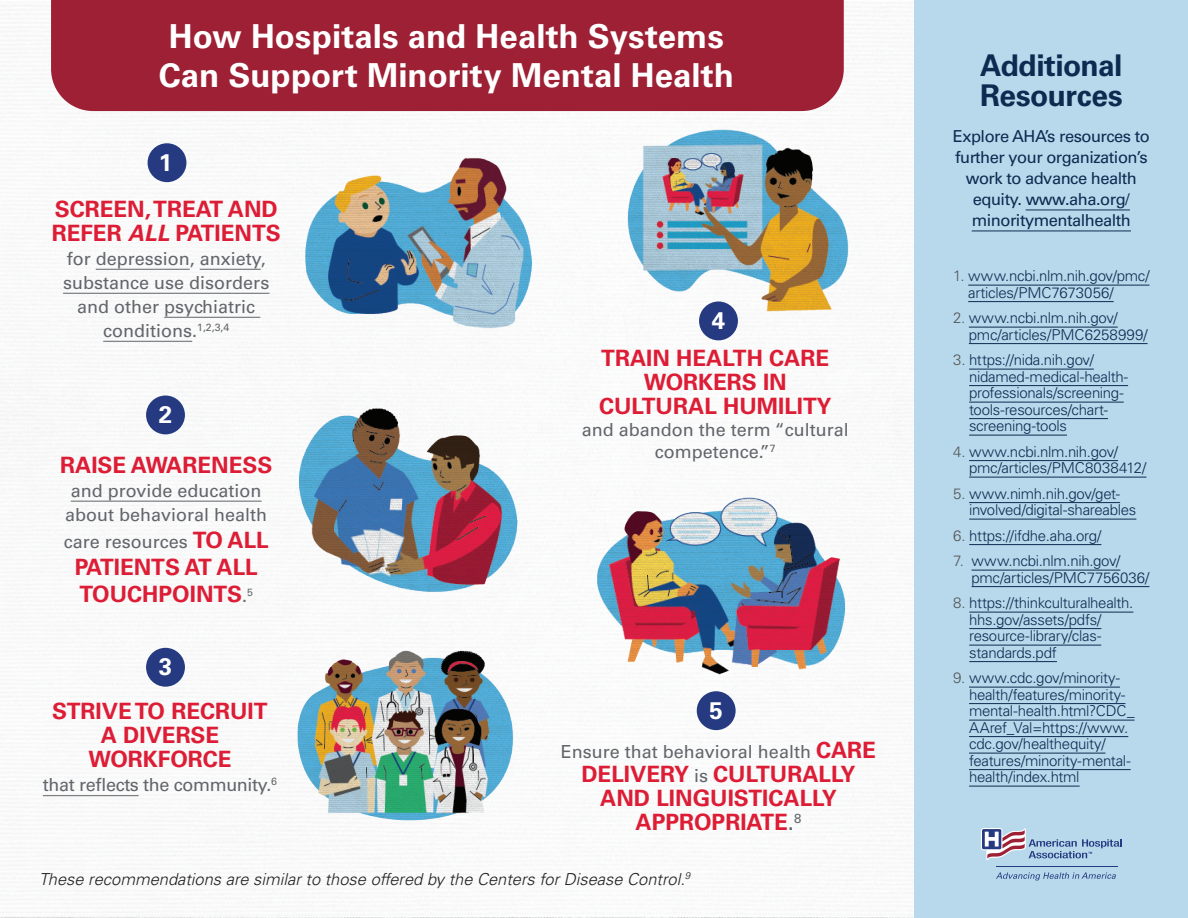
<style>
.page{position:relative;width:1188px;height:918px;background:#fff}
.page>*{position:absolute;margin:0;border:0;box-sizing:border-box;transform-origin:0 0}
.t1{font:700 33px/39.6px "Univers LT Std";color:#fff;text-align:center}
.t2{font:700 29.85px/30px "Univers LT Std";letter-spacing:-.02em;color:#0d2b51}
.t3{font:700 24px "Univers LT Std";color:#fff}
.t4{font:700 22.5px/24px "Univers LT Std";color:#dd1d35;text-align:center}
.t5{font:18px/24px "Univers LT Std";color:#62656a;text-align:center}
.t6{font:18px "Univers LT Std";letter-spacing:-.02em;color:#62656a}
.t7{font:16.5px/21px "Univers LT Std";letter-spacing:-.03em;color:#0d2b51;text-align:center}
.t8{font:italic 300 16.5px "Univers LT Std";color:#231f20}
.t9{font:300 15px/16.5px "Univers LT Std";letter-spacing:-.02em;color:#0d2b51}
.s1{font-style:italic}
.s2{font-weight:700;font-size:22.5px;color:#dd1d35}
.s3{font-weight:400;font-size:18px;color:#62656a}
.s4{font-weight:400;color:#62656a}
.s5{color:#545555}
</style>
<div class="page">
<div style="left:699px;top:301px;width:39px;height:39px;background:#253a80;border-radius:50%"></div>
<div style="left:697px;top:691px;width:39px;height:39px;background:#253a80;border-radius:50%"></div>
<hr style="left:43px;top:795px;width:96px;height:1px;background:#62656a">
<div style="left:915px;top:0;width:273px;height:918px;background:#b8d9ec"></div>
<div style="left:51px;top:0;width:793px;height:111px;background:#9d2035"></div>
<hr style="left:96px;top:269px;width:94px;height:1px;background:#62656a">
<hr style="left:200px;top:269px;width:61px;height:1px;background:#62656a">
<hr style="left:63px;top:293px;width:206px;height:1px;background:#62656a">
<hr style="left:164px;top:317px;width:96px;height:1px;background:#62656a">
<hr style="left:103px;top:341px;width:89px;height:1px;background:#62656a">
<div style="left:146px;top:396px;width:39px;height:38px;background:#253a80;border-radius:50%"></div>
<hr style="left:71px;top:501px;width:191px;height:1px;background:#62656a">
<div style="left:146px;top:648px;width:39px;height:39px;background:#253a80;border-radius:50%"></div>
<div style="left:148px;top:143px;width:38px;height:39px;background:#253a80;border-radius:50%"></div>
<hr style="left:996px;top:866px;width:122px;height:1px;background:#253a80">
<svg style="left:996px;top:872px;width:120px;height:9px"></svg>
<svg style="left:981px;top:828px;width:141px;height:32px"></svg>
<hr style="left:1026px;top:210px;width:104px;height:1px;background:#0d2b51">
<hr style="left:972px;top:231px;width:159px;height:1px;background:#0d2b51">
<hr style="left:968px;top:285px;width:182px;height:1px;background:#0d2b51">
<hr style="left:968px;top:301px;width:146px;height:1px;background:#0d2b51">
<hr style="left:969px;top:327px;width:149px;height:1px;background:#0d2b51">
<hr style="left:969px;top:343px;width:179px;height:1px;background:#0d2b51">
<hr style="left:969px;top:369px;width:125px;height:1px;background:#0d2b51">
<hr style="left:969px;top:385px;width:159px;height:1px;background:#0d2b51">
<hr style="left:969px;top:402px;width:155px;height:1px;background:#0d2b51">
<hr style="left:969px;top:418px;width:139px;height:1px;background:#0d2b51">
<hr style="left:969px;top:435px;width:98px;height:1px;background:#0d2b51">
<hr style="left:969px;top:460px;width:149px;height:1px;background:#0d2b51">
<hr style="left:969px;top:477px;width:177px;height:1px;background:#0d2b51">
<hr style="left:969px;top:502px;width:151px;height:1px;background:#0d2b51">
<hr style="left:969px;top:519px;width:167px;height:1px;background:#0d2b51">
<hr style="left:969px;top:544px;width:132px;height:1px;background:#0d2b51">
<hr style="left:972px;top:570px;width:148px;height:1px;background:#0d2b51">
<hr style="left:972px;top:586px;width:178px;height:1px;background:#0d2b51">
<hr style="left:969px;top:612px;width:164px;height:1px;background:#0d2b51">
<hr style="left:969px;top:628px;width:132px;height:1px;background:#0d2b51">
<hr style="left:969px;top:645px;width:132px;height:1px;background:#0d2b51">
<hr style="left:969px;top:661px;width:88px;height:1px;background:#0d2b51">
<hr style="left:969px;top:687px;width:151px;height:1px;background:#0d2b51">
<hr style="left:969px;top:703px;width:156px;height:1px;background:#0d2b51">
<hr style="left:969px;top:720px;width:166px;height:1px;background:#0d2b51">
<hr style="left:969px;top:736px;width:159px;height:1px;background:#0d2b51">
<hr style="left:969px;top:753px;width:137px;height:1px;background:#0d2b51">
<hr style="left:969px;top:769px;width:162px;height:1px;background:#0d2b51">
<hr style="left:969px;top:786px;width:111px;height:1px;background:#0d2b51">
<img style="left:291px;top:401px;width:231px;height:197px">
<img style="left:627px;top:126px;width:229px;height:191px">
<img style="left:295px;top:650px;width:221px;height:174px">
<img style="left:593px;top:491px;width:258px;height:199px">
<img style="left:302px;top:154px;width:231px;height:177px">
<h1 class="t1" style="left:159px;top:17px;width:577px">How Hospitals and Health Systems<br>Can Support Minority Mental Health</h1>
<h3 class="t3" style="left:159px;top:148px;width:15px">1</h3>
<h3 class="t4" style="left:52px;top:197px;width:231px;text-align:left">SCREEN, TREAT AND<br>REFER <span class="s1">ALL</span> PATIENTS</h3>
<p class="t5" style="left:63px;top:246px;width:208px">for depression, anxiety, substance use disorders and other psychiatric conditions.<sup>1,2,3,4</sup></p>
<h3 class="t3" style="left:159px;top:400px;width:15px">2</h3>
<h3 class="t4" style="left:60px;top:453px;width:214px">RAISE AWARENESS</h3>
<p class="t5" style="left:65px;top:478px;width:204px">and provide education about behavioral health</p>
<p class="t5" style="left:64px;top:529px;width:207px">care resources <span class="s2">TO ALL</span></p>
<h3 class="t4" style="left:75px;top:553px;width:184px;line-height:27px;text-align:left">PATIENTS AT ALL<br>TOUCHPOINTS<span class="s3">.</span><sup>5</sup></h3>
<h3 class="t3" style="left:159px;top:653px;width:15px">3</h3>
<h3 class="t3" style="left:712px;top:306px;width:15px">4</h3>
<h3 class="t4" style="left:599px;top:347px;width:234px">TRAIN HEALTH CARE<br>WORKERS IN<br>CULTURAL HUMILITY</h3>
<p class="t5" style="left:582px;top:419px;width:269px;line-height:21.6px">and abandon the term “cultural competence.”<sup>7</sup></p>
<h3 class="t4" style="left:52px;top:699px;width:217px">STRIVE TO RECRUIT</h3>
<h3 class="t3" style="left:710px;top:696px;width:15px">5</h3>
<h3 class="t4" style="left:88px;top:723px;width:145px">A DIVERSE<br>WORKFORCE</h3>
<p class="t6" style="left:43px;top:774px;width:236px">that reflects the community.<sup>6</sup></p>
<p class="t5" style="left:561px;top:740px;width:317px">Ensure that behavioral health <span class="s2">CARE</span></p>
<h3 class="t4" style="left:581px;top:763px;width:276px">DELIVERY <span class="s3">is</span> CULTURALLY<br>AND LINGUISTICALLY<br>APPROPRIATE<span class="s4">.</span><sup>8</sup></h3>
<p class="t8" style="left:39px;top:869px;width:653px">These recommendations are similar to those offered by the Centers for Disease Control.<sup>9</sup></p>
<h2 class="t2" style="left:980px;top:50px;width:144px">Additional<br>Resources</h2>
<p class="t7" style="left:953px;top:126px;width:199px">Explore AHA’s resources to further your organization’s work to advance health equity. www.aha.org/ minoritymentalhealth</p>
<p class="t9" style="left:968px;top:268px;width:183px;text-indent:-15px"><span class="s5">1.</span> www.ncbi.nlm.nih.gov/pmc/ articles/PMC7673056/</p>
<p class="t9" style="left:969px;top:310px;width:180px;text-indent:-16px"><span class="s5">2.</span> www.ncbi.nlm.nih.gov/ pmc/articles/PMC6258999/</p>
<p class="t9" style="left:969px;top:352px;width:160px;text-indent:-16px"><span class="s5">3.</span> https://nida.nih.gov/ nidamed-medical-health&shy;professionals/screening&shy;tools-resources/chart&shy;screening-tools</p>
<p class="t9" style="left:969px;top:443px;width:179px;text-indent:-16px"><span class="s5">4.</span> www.ncbi.nlm.nih.gov/ pmc/articles/PMC8038412/</p>
<p class="t9" style="left:969px;top:485px;width:169px;text-indent:-16px"><span class="s5">5.</span> www.nimh.nih.gov/get&shy;involved/digital-shareables</p>
<p class="t9" style="left:953px;top:527px;width:150px"><span class="s5">6.</span> https://ifdhe.aha.org/</p>
<p class="t9" style="left:972px;top:553px;width:179px;text-indent:-18px"><span class="s5">7.</span> www.ncbi.nlm.nih.gov/ pmc/articles/PMC7756036/</p>
<p class="t9" style="left:969px;top:595px;width:166px;text-indent:-16px"><span class="s5">8.</span> https://thinkculturalhealth. hhs.gov/assets/pdfs/ resource-library/clas&shy;standards.pdf</p>
<p class="t9" style="left:969px;top:670px;width:167px;text-indent:-16px"><span class="s5">9.</span> www.cdc.gov/minority&shy;health/features/minority&shy;mental-health.html?CDC_<br>AAref_Val=https://www. cdc.gov/healthequity/ features/minority-mental&shy;health/index.html</p>
</div>
